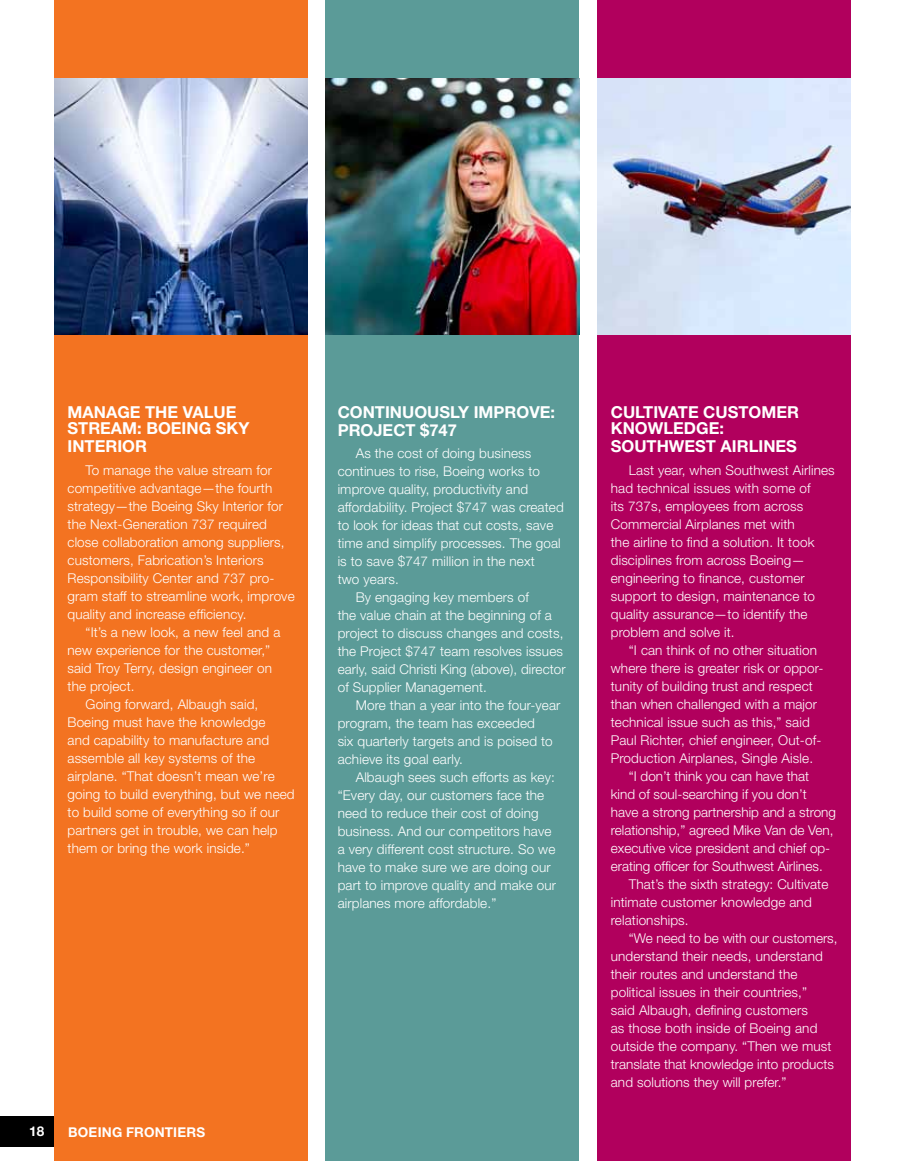
<style>
.page{position:relative;width:905px;height:1161px;background:#fff}
.page>*{position:absolute;margin:0;border:0;box-sizing:border-box;transform-origin:0 0}
.t1{font:700 16.5px/16.5px "Helvetica Neue";color:#fff}
.t2{font:300 13.5px/18px "Helvetica Neue";letter-spacing:.01em;color:#fff}
.t3{font:700 13.5px "Helvetica Neue";letter-spacing:.015em;color:#fff}
</style>
<div class="page">
<div style="left:54px;top:0;width:254px;height:1161px;background:#f37321"></div>
<div style="left:326px;top:0;width:253px;height:1161px;background:#5b9b98"></div>
<div style="left:597px;top:0;width:253px;height:1161px;background:#b1005d"></div>
<div style="left:0;top:1116px;width:54px;height:31px;background:#000"></div>
<img style="left:54px;top:78px;width:254px;height:256px">
<img style="left:326px;top:78px;width:253px;height:256px">
<img style="left:597px;top:78px;width:253px;height:256px">
<p class="t1" style="left:68px;top:403px;width:28px">MANAGE</p>
<p class="t1" style="left:145px;top:403px;width:91px">THE VALUE</p>
<p class="t1" style="left:68px;top:420px;width:13px">STREAM</p>
<p class="t1" style="left:137px;top:420px;width:33px">: BOEING</p>
<p class="t1" style="left:216px;top:420px;width:35px">SKY</p>
<p class="t1" style="left:68px;top:438px;width:17px">INTERIOR</p>
<p class="t2" style="left:68px;top:461px;width:229px;text-indent:18px">To manage the value stream for competitive advantage—the fourth strategy—the Boeing Sky Interior for the Next-Generation 737 required close collaboration among suppliers, customers, Fabrication’s Interiors Responsibility Center and 737 pro&shy;gram staff to streamline work, improve quality and increase efficiency.</p>
<p class="t2" style="left:85px;top:623px;width:196px">“It’s a new look, a new feel and a</p>
<p class="t2" style="left:68px;top:641px;width:204px">new experience for the customer,”</p>
<p class="t2" style="left:68px;top:659px;width:206px">said Troy Terry, design engineer on</p>
<p class="t2" style="left:68px;top:677px;width:69px">the project.</p>
<p class="t2" style="left:85px;top:695px;width:174px">Going forward, Albaugh said,</p>
<p class="t2" style="left:68px;top:713px;width:199px">Boeing must have the knowledge</p>
<p class="t2" style="left:68px;top:731px;width:203px">and capability to manufacture and</p>
<p class="t2" style="left:68px;top:749px;width:189px">assemble all key systems of the</p>
<p class="t2" style="left:68px;top:767px;width:209px">airplane. “That doesn’t mean we’re</p>
<p class="t2" style="left:68px;top:785px;width:229px">going to build everything, but we need</p>
<p class="t2" style="left:68px;top:803px;width:213px">to build some of everything so if our</p>
<p class="t2" style="left:68px;top:821px;width:212px">partners get in trouble, we can help</p>
<p class="t2" style="left:68px;top:839px;width:184px">them or bring the work inside.”</p>
<p class="t1" style="left:338px;top:403px;width:24px">CONTIN</p>
<p class="t1" style="left:402px;top:403px;width:115px">UOUSLY IM PROVE</p>
<p class="t1" style="left:550px;top:403px;width:6px">:</p>
<p class="t1" style="left:338px;top:421px;width:12px">PROJECT</p>
<p class="t1" style="left:420px;top:421px;width:38px">$747</p>
<p class="t2" style="left:356px;top:444px;width:177px">As the cost of doing business</p>
<p class="t2" style="left:338px;top:462px;width:204px">continues to rise, Boeing works to</p>
<p class="t2" style="left:338px;top:480px;width:192px">improve quality, productivity and</p>
<p class="t2" style="left:338px;top:498px;width:228px">affordability. Project $747 was created</p>
<p class="t2" style="left:338px;top:516px;width:217px">to look for ideas that cut costs, save</p>
<p class="t2" style="left:338px;top:534px;width:224px">time and simplify processes. The goal</p>
<p class="t2" style="left:338px;top:552px;width:198px">is to save $747 million in the next</p>
<p class="t2" style="left:338px;top:570px;width:63px">two years.</p>
<p class="t2" style="left:356px;top:588px;width:175px">By engaging key members of</p>
<p class="t2" style="left:338px;top:606px;width:216px">the value chain at the beginning of a</p>
<p class="t2" style="left:338px;top:624px;width:227px">project to discuss changes and costs,</p>
<p class="t2" style="left:338px;top:642px;width:227px">the Project $747 team resolves issues</p>
<p class="t2" style="left:338px;top:660px;width:230px">early, said Christi King (above), director</p>
<p class="t2" style="left:338px;top:678px;width:151px">of Supplier Management.</p>
<p class="t2" style="left:356px;top:696px;width:206px">More than a year into the four-year</p>
<p class="t2" style="left:338px;top:714px;width:199px">program, the team has exceeded</p>
<p class="t2" style="left:338px;top:732px;width:217px">six quarterly targets and is poised to</p>
<p class="t2" style="left:338px;top:750px;width:127px">achieve its goal early.</p>
<p class="t2" style="left:356px;top:768px;width:201px">Albaugh sees such efforts as key:</p>
<p class="t2" style="left:338px;top:786px;width:208px">“Every day, our customers face the</p>
<p class="t2" style="left:338px;top:804px;width:203px">need to reduce their cost of doing</p>
<p class="t2" style="left:338px;top:822px;width:215px">business. And our competitors have</p>
<p class="t2" style="left:338px;top:840px;width:219px">a very different cost structure. So we</p>
<p class="t2" style="left:338px;top:858px;width:215px">have to make sure we are doing our</p>
<p class="t2" style="left:338px;top:876px;width:220px">part to improve quality and make our</p>
<p class="t2" style="left:338px;top:894px;width:160px">airplanes more affordable.”</p>
<p class="t3" style="left:29px;top:1123px;width:17px">18</p>
<p class="t3" style="left:68px;top:1123px;width:138px">BOEING FRONTIERS</p>
<p class="t1" style="left:610px;top:403px;width:130px;text-indent:92px">CUSTOMER<br>KNOWLE DGE:</p>
<p class="t1" style="left:610px;top:438px;width:85px">SOUTHWEST</p>
<p class="t1" style="left:720px;top:438px;width:22px">AIRLINES</p>
<p class="t2" style="left:611px;top:461px;width:225px;text-indent:18px">Last year, when Southwest Airlines had technical issues with some of<br>its 737s, employees from across<br>Commercial Airplanes met with<br>the airline to find a solution. It took disciplines from across Boeing— engineering to finance, customer support to design, maintenance to quality assurance—to identify the problem and solve it.</p>
<p class="t2" style="left:628px;top:641px;width:190px">“I can think of no other situation</p>
<p class="t2" style="left:611px;top:659px;width:212px">where there is greater risk or oppor-</p>
<p class="t2" style="left:611px;top:677px;width:203px">tunity of building trust and respect</p>
<p class="t2" style="left:611px;top:695px;width:208px">than when challenged with a major</p>
<p class="t2" style="left:611px;top:713px;width:200px">technical issue such as this,” said</p>
<p class="t2" style="left:611px;top:731px;width:212px">Paul Richter, chief engineer, Out-of-</p>
<p class="t2" style="left:611px;top:749px;width:204px">Production Airplanes, Single Aisle.</p>
<p class="t2" style="left:628px;top:767px;width:182px">“I don’t think you can have that</p>
<p class="t2" style="left:611px;top:785px;width:197px">kind of soul-searching if you don’t</p>
<p class="t2" style="left:611px;top:803px;width:227px">have a strong partnership and a strong</p>
<p class="t2" style="left:611px;top:821px;width:224px">relationship,” agreed Mike Van de Ven,</p>
<p class="t2" style="left:611px;top:839px;width:221px">executive vice president and chief op-</p>
<p class="t2" style="left:611px;top:857px;width:213px">erating officer for Southwest Airlines.</p>
<p class="t2" style="left:628px;top:875px;width:201px">That’s the sixth strategy: Cultivate</p>
<p class="t2" style="left:611px;top:893px;width:202px">intimate customer knowledge and</p>
<p class="t2" style="left:611px;top:911px;width:79px">relationships.</p>
<p class="t2" style="left:628px;top:929px;width:210px">“We need to be with our customers,</p>
<p class="t2" style="left:610px;top:947px;width:213px">understand their needs, understand</p>
<p class="t2" style="left:610px;top:965px;width:188px">their routes and understand the</p>
<p class="t2" style="left:610px;top:983px;width:198px">political issues in their countries,”</p>
<p class="t2" style="left:610px;top:1001px;width:199px">said Albaugh, defining customers</p>
<p class="t2" style="left:610px;top:1019px;width:208px">as those both inside of Boeing and</p>
<p class="t2" style="left:610px;top:1037px;width:222px">outside the company. “Then we must</p>
<p class="t2" style="left:610px;top:1055px;width:225px">translate that knowledge into products</p>
<p class="t2" style="left:610px;top:1073px;width:177px">and solutions they will prefer.”</p>
<p class="t1" style="left:610px;top:403px;width:35px">CULTIVATE</p>
</div>
